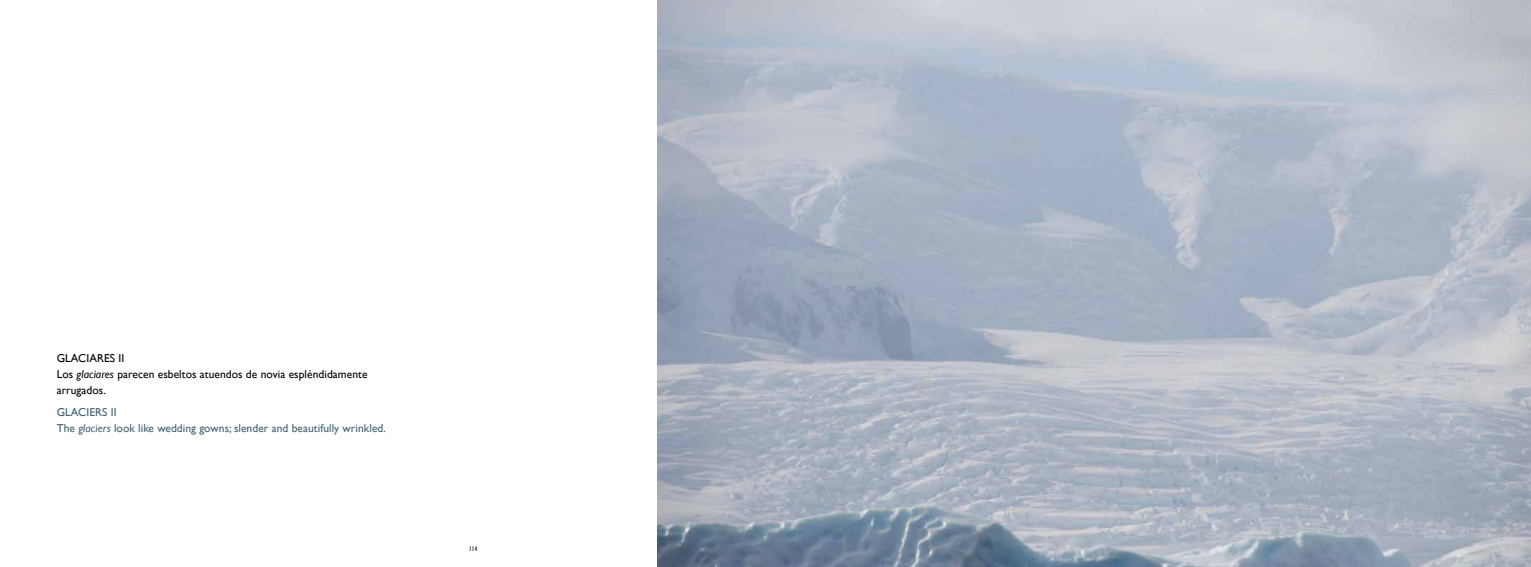
<style>
.page{position:relative;width:1531px;height:567px;background:#fff}
.page>*{position:absolute;margin:0;border:0;box-sizing:border-box;transform-origin:0 0}
.t1{font:11.5px/16px "Gill Sans";letter-spacing:.005em;color:#000}
.t2{font:11.5px/16px "Gill Sans";letter-spacing:.005em;color:#41606f}
.t3{font:condensed 7px "Gill Sans";color:#000}
.s1{font-style:italic}
</style>
<div class="page">
<img style="left:657px;top:0;width:874px;height:567px">
<p class="t1" style="left:57px;top:351px;width:312px">GLACIARES II<br>Los <span class="s1">glaciares</span> parecen esbeltos atuendos de novia espléndidamente arrugados.</p>
<p class="t2" style="left:57px;top:404px;width:331px">GLACIERS II<br>The <span class="s1">glaciers</span> look like wedding gowns; slender and beautifully wrinkled.</p>
<p class="t3" style="left:469px;top:545px;width:10px">114</p>
</div>
